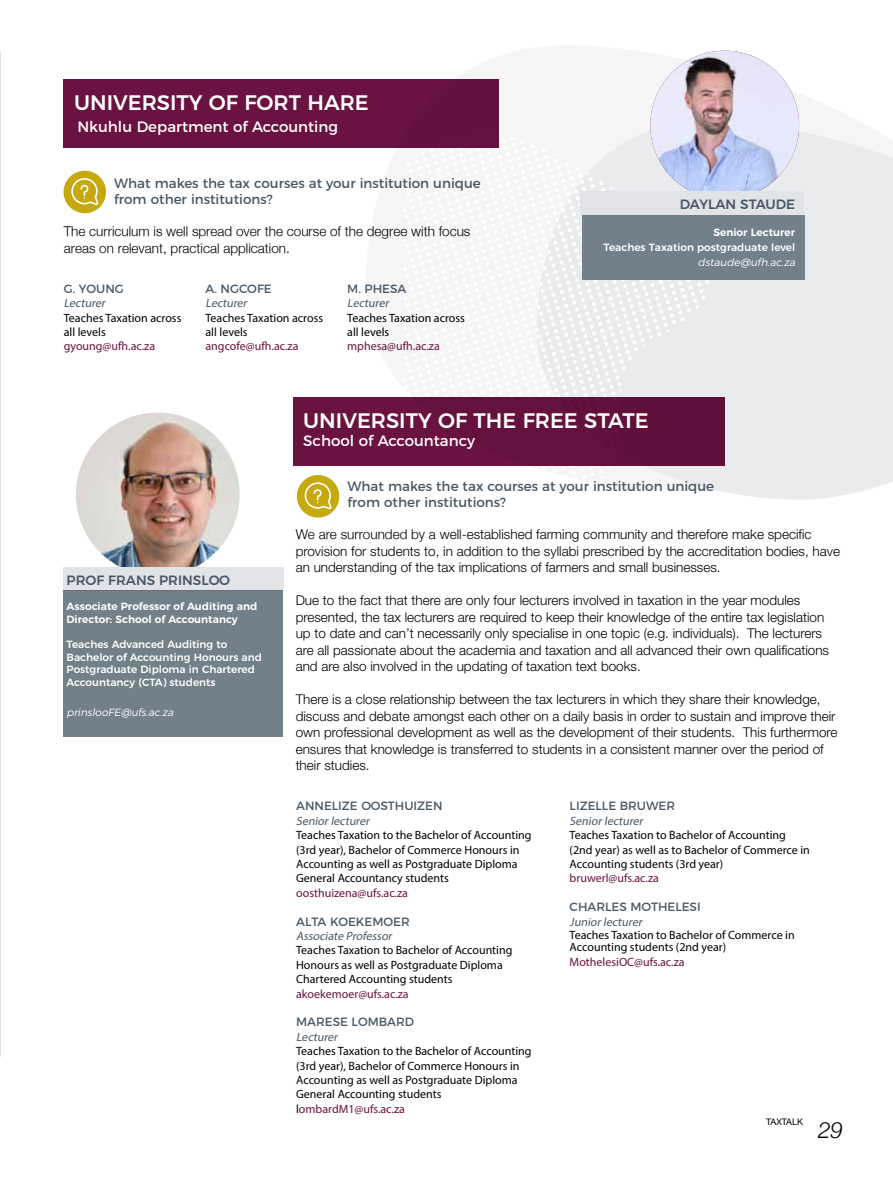
<style>
.page{position:relative;width:893px;height:1178px;background:#fff}
.page>*{position:absolute;margin:0;border:0;box-sizing:border-box;transform-origin:0 0}
.t1{font:italic 300 22.5px "Helvetica Neue";color:#000}
.t2{font:500 21px "Montserrat";color:#fff}
.t3{font:15px "Montserrat";color:#fff}
.t4{font:300 13.5px/16.5px "Helvetica Neue";color:#000}
.t5{font:13.5px/16.2px "Montserrat";color:#485865}
.t6{font:13.5px/16.5px "Helvetica Neuelight";color:#000}
.t7{font:500 13.5px "Montserrat";color:#485865}
.t8{font:12px/14.4px "Myriad Pro";color:#000}
.t9{font:12px "Myriad Pro";color:#6a1240}
.t10{font:12px "Montserrat";color:#485865}
.t11{font:italic 12px "Myriad Pro";color:#485865}
.t12{font:500 10.5px/12.6px "Montserrat";color:#fff}
.t13{font:600 10.5px/12.6px "Montserrat";color:#fff}
.t14{font:italic 300 10.5px "Montserrat";color:#fff}
.t15{font:9px "Helvetica Neue";color:#000}
.s1{font-family:"Helvetica Neuelight";font-weight:400}
.s2{color:#6a1240}
</style>
<div class="page">
<hr style="left:0;top:51px;width:1px;height:1006px;background:#e1e3e7">
<div style="left:641px;top:121px;width:252px;height:379px;background:#eaebed"></div>
<svg style="left:404px;top:134px;width:305px;height:366px"></svg>
<div style="left:64px;top:171px;width:42px;height:42px;background:#c5a90f;border-radius:50%"></div>
<svg style="left:71px;top:178px;width:27px;height:27px"></svg>
<div style="left:64px;top:79px;width:435px;height:68px;background:#6a1240"></div>
<img style="left:650px;top:51px;width:149px;height:148px;border-radius:74px">
<div style="left:580px;top:191px;width:224px;height:24px;background:#e1e3e7"></div>
<div style="left:582px;top:215px;width:223px;height:64px;background:#72808a"></div>
<div style="left:293px;top:397px;width:431px;height:68px;background:#6a1240"></div>
<img style="left:76px;top:412px;width:164px;height:164px;border-radius:82px">
<div style="left:63px;top:567px;width:220px;height:24px;background:#e1e3e7"></div>
<div style="left:63px;top:591px;width:220px;height:146px;background:#72808a"></div>
<div style="left:297px;top:475px;width:42px;height:42px;background:#c5a90f;border-radius:50%"></div>
<svg style="left:305px;top:482px;width:27px;height:27px"></svg>
<h2 class="t2" style="left:74px;top:86px;width:296px">UNIVERSITY OF FORT HARE</h2>
<p class="t3" style="left:77px;top:115px;width:262px">Nkuhlu Department of Accounting</p>
<p class="t5" style="left:114px;top:174px;width:368px">What makes the tax courses at your institution unique from other institutions?</p>
<p class="t6" style="left:64px;top:223px;width:408px">The curriculum is well spread over the course of the degree with focus areas on relevant, practical application.</p>
<p class="t10" style="left:64px;top:279px;width:62px">G. YOUNG</p>
<p class="t11" style="left:64px;top:296px;width:45px">Lecturer</p>
<p class="t8" style="left:64px;top:310px;width:119px">Teaches Taxation across all levels</p>
<p class="t9" style="left:64px;top:339px;width:93px">gyoung@ufh.ac.za</p>
<p class="t10" style="left:206px;top:279px;width:68px">A. NGCOFE</p>
<p class="t11" style="left:206px;top:296px;width:45px">Lecturer</p>
<p class="t8" style="left:206px;top:310px;width:119px">Teaches Taxation across all levels</p>
<p class="t9" style="left:206px;top:339px;width:94px">angcofe@ufh.ac.za</p>
<p class="t10" style="left:347px;top:279px;width:61px">M. PHESA</p>
<p class="t11" style="left:347px;top:296px;width:45px">Lecturer</p>
<p class="t8" style="left:347px;top:310px;width:119px">Teaches Taxation across all levels</p>
<p class="t9" style="left:347px;top:339px;width:94px">mphesa@ufh.ac.za</p>
<p class="t7" style="left:680px;top:193px;width:117px">DAYLAN STAUDE</p>
<p class="t13" style="left:713px;top:225px;width:83px">Senior Lecturer</p>
<p class="t12" style="left:604px;top:240px;width:193px">Teaches Taxation postgraduate level</p>
<p class="t14" style="left:698px;top:254px;width:101px">dstaude@ufh.ac.za</p>
<h2 class="t2" style="left:303px;top:404px;width:347px">UNIVERSITY OF THE FREE STATE</h2>
<p class="t3" style="left:303px;top:429px;width:173px">School of Accountancy</p>
<p class="t7" style="left:67px;top:569px;width:165px">PROF FRANS PRINSLOO</p>
<p class="t13" style="left:67px;top:599px;width:192px">Associate Professor of Auditing and<br>Director: School of Accountancy</p>
<p class="t12" style="left:67px;top:637px;width:197px">Teaches Advanced Auditing to<br>Bachelor of Accounting Honours and<br>Postgraduate Diploma in Chartered<br>Accountancy (CTA) students</p>
<p class="t14" style="left:67px;top:704px;width:111px">prinslooFE@ufs.ac.za</p>
<p class="t5" style="left:348px;top:477px;width:368px">What makes the tax courses at your institution unique from other institutions?</p>
<p class="t4" style="left:296px;top:525px;width:546px"><span class="s1">We are surrounded by a</span> well-established farming community and therefore make specific provision for students to, in addition to the syllabi prescribed by the accreditation bodies, have an understanding of the tax implications of farmers and small businesses.</p>
<p class="t4" style="left:296px;top:591px;width:535px">Due to the fact that there are only four lecturers involved in taxation in the year modules presented, the tax lecturers are required to keep their knowledge of the entire tax legislation up to date and can’t necessarily only specialise in one topic (e.g. individuals). The lecturers are all passionate about the academia and taxation and all advanced their own qualifications and are also involved in the updating of taxation text books.</p>
<p class="t4" style="left:296px;top:690px;width:543px">There is a close relationship between the tax lecturers in which they share their knowledge, discuss and debate amongst each other on a daily basis in order to sustain and improve their own professional development as well as the development of their students. This furthermore ensures that knowledge is transferred to students in a consistent manner over the period of their studies.</p>
<p class="t10" style="left:296px;top:796px;width:148px">ANNELIZE OOSTHUIZEN</p>
<p class="t11" style="left:296px;top:813px;width:77px">Seniorlecturer</p>
<p class="t8" style="left:296px;top:828px;width:237px">Teaches Taxation to the Bachelor of Accounting (3rd year), Bachelor of Commerce Honours in Accounting as well as Postgraduate Diploma General Accountancy students</p>
<p class="t9" style="left:296px;top:885px;width:113px">oosthuizena@ufs.ac.za</p>
<p class="t10" style="left:296px;top:912px;width:115px">ALTA KOEKEMOER</p>
<p class="t11" style="left:296px;top:928px;width:100px">Associate Professor</p>
<p class="t8" style="left:296px;top:943px;width:218px">Teaches Taxation to Bachelor of Accounting<br>Honours as well as Postgraduate Diploma<br>Chartered Accounting students</p>
<p class="t9" style="left:296px;top:986px;width:114px">akoekemoer@ufs.ac.za</p>
<p class="t10" style="left:296px;top:1012px;width:119px">MARESE LOMBARD</p>
<p class="t11" style="left:296px;top:1029px;width:45px">Lecturer</p>
<p class="t8" style="left:296px;top:1044px;width:237px">Teaches Taxation to the Bachelor of Accounting (3rd year), Bachelor of Commerce Honours in Accounting as well as Postgraduate Diploma General Accounting students l<span class="s2">ombardM1@ufs.ac.za</span></p>
<p class="t10" style="left:570px;top:796px;width:107px">LIZELLE BRUWER</p>
<p class="t11" style="left:570px;top:813px;width:77px">Seniorlecturer</p>
<p class="t8" style="left:570px;top:828px;width:242px">Teaches Taxation to Bachelor of Accounting (2nd year) as well as to Bachelor of Commerce in<br>Accounting students (3rd year)</p>
<p class="t9" style="left:570px;top:871px;width:91px">bruwerl@ufs.ac.za</p>
<p class="t10" style="left:570px;top:897px;width:133px">CHARLES MOTHELESI</p>
<p class="t11" style="left:570px;top:914px;width:76px">Juniorlecturer</p>
<p class="t8" style="left:570px;top:928px;width:227px;line-height:12.9px">Teaches Taxation to Bachelor of Commerce in<br>Accounting students (2nd year)</p>
<p class="t9" style="left:570px;top:954px;width:116px">MothelesiOC@ufs.ac.za</p>
<p class="t15" style="left:766px;top:1115px;width:38px">TAXTALK</p>
<h1 class="t1" style="left:818px;top:1112px;width:27px">29</h1>
</div>
